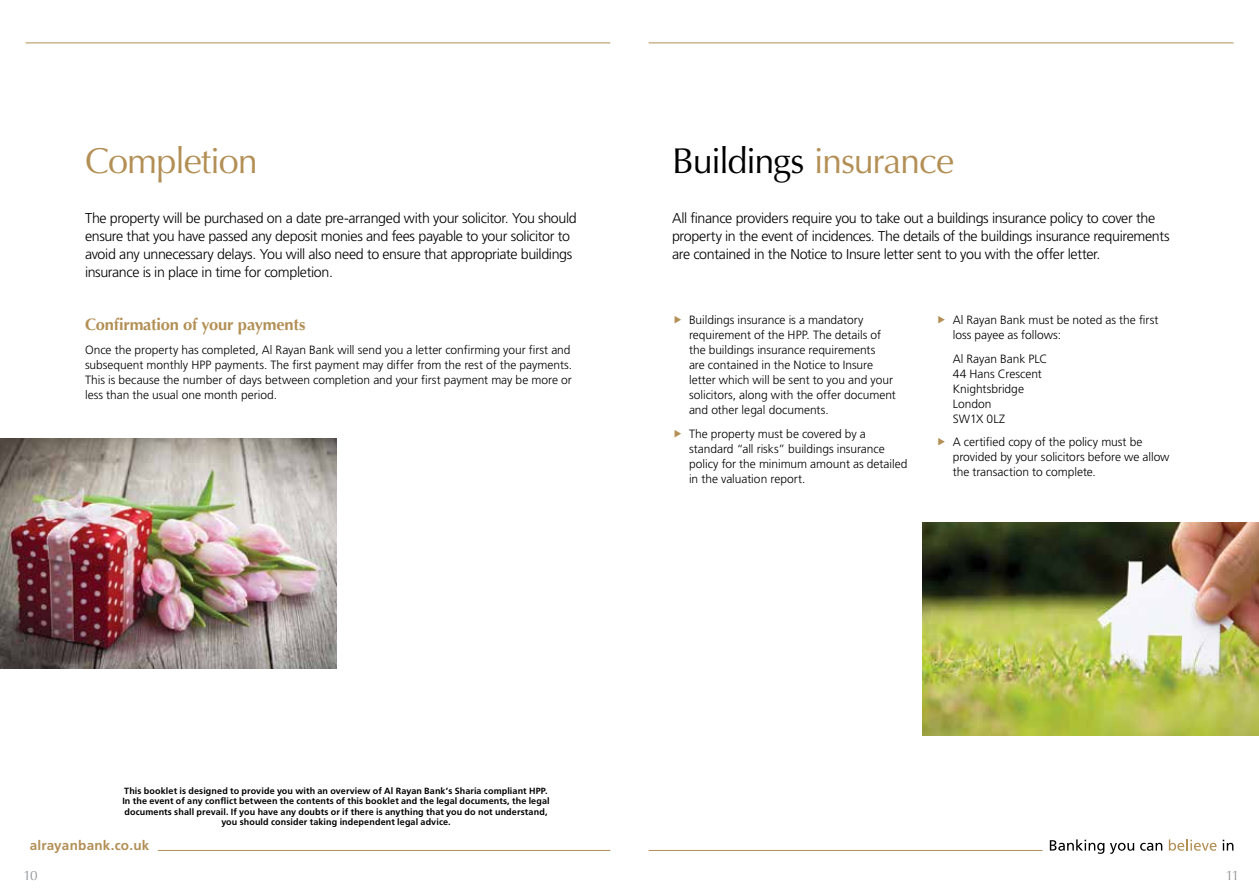
<style>
.page{position:relative;width:1259px;height:893px;background:#fff}
.page>*{position:absolute;margin:0;border:0;box-sizing:border-box;transform-origin:0 0}
.t1{font:36px "Optima";letter-spacing:-.035em;color:#000}
.t2{font:36px "Optima";letter-spacing:-.025em;color:#b38f55}
.t3{font:700 16.5px "Optima";letter-spacing:-.01em;color:#b38f55}
.t4{font:300 14.25px/17.9px "Frutiger";letter-spacing:-.025em;color:#000}
.t5{font:700 13.5px "Frutiger";letter-spacing:.015em;color:#b38f55}
.t6{font:13.5px "Optima";color:#939598}
.t7{font:300 12px/15px "Frutiger";letter-spacing:-.005em;color:#000}
.t8{font:700 9px/10.4px "Frutiger";letter-spacing:.01em;color:#000;text-align:center}
.s1{color:#b38f55}
</style>
<div class="page">
<svg style="left:1049px;top:839px;width:55px;height:15px"></svg>
<svg style="left:1110px;top:843px;width:24px;height:11px"></svg>
<svg style="left:1140px;top:843px;width:22px;height:8px"></svg>
<svg style="left:1168px;top:839px;width:48px;height:12px"></svg>
<svg style="left:1222px;top:840px;width:11px;height:10px"></svg>
<hr style="left:648px;top:850px;width:394px;height:1px;background:#b38f55">
<hr style="left:648px;top:43px;width:585px;height:1px;background:#b38f55">
<hr style="left:26px;top:43px;width:584px;height:1px;background:#b38f55">
<hr style="left:158px;top:850px;width:452px;height:1px;background:#b38f55">
<img style="left:0;top:439px;width:336px;height:229px">
<img style="left:923px;top:522px;width:336px;height:213px">
<h1 class="t2" style="left:85px;top:140px;width:174px">Completion</h1>
<p class="t4" style="left:85px;top:210px;width:493px">The property will be purchased on a date pre-arranged with your solicitor. You should ensure that you have passed any deposit monies and fees payable to your solicitor to avoid any unnecessary delays. You will also need to ensure that appropriate buildings insurance is in place in time for completion.</p>
<h2 class="t3" style="left:85px;top:315px;width:222px">Confirmation of your payments</h2>
<p class="t7" style="left:85px;top:342px;width:489px">Once the property has completed, Al Rayan Bank will send you a letter confirming your first and subsequent monthly HPP payments. The first payment may differ from the rest of the payments.<br>This is because the number of days between completion and your first payment may be more or less than the usual one month period.</p>
<h1 class="t1" style="left:672px;top:140px;width:284px">Buildings <span class="s1">insurance</span></h1>
<p class="t4" style="left:672px;top:210px;width:499px">All finance providers require you to take out a buildings insurance policy to cover the property in the event of incidences. The details of the buildings insurance requirements are contained in the Notice to Insure letter sent to you with the offer letter.</p>
<p class="t7" style="left:689px;top:313px;width:208px">Buildings insurance is a mandatory requirement of the HPP. The details of the buildings insurance requirements<br>are contained in the Notice to Insure letter which will be sent to you and your solicitors, along with the offer document and other legal documents.</p>
<p class="t7" style="left:689px;top:426px;width:220px">The property must be covered by a standard “all risks” buildings insurance policy for the minimum amount as detailed in the valuation report.</p>
<p class="t7" style="left:952px;top:313px;width:207px">Al Rayan Bank must be noted as the first loss payee as follows:</p>
<p class="t7" style="left:952px;top:351px;width:96px">Al Rayan Bank PLC<br>44 Hans Crescent<br>Knightsbridge<br>London<br>SW1X 0LZ</p>
<p class="t7" style="left:952px;top:435px;width:218px">A certified copy of the policy must be provided by your solicitors before we allow the transaction to complete.</p>
<p class="t8" style="left:122px;top:786px;width:429px">This booklet is designed to provide you with an overview of Al Rayan Bank’s Sharia compliant HPP.<br>In the event of any conflict between the contents of this booklet and the legal documents, the legal documents shall prevail. If you have any doubts or if there is anything that you do not understand, you should consider taking independent legal advice.</p>
<p class="t5" style="left:30px;top:838px;width:121px">alrayanbank.co.uk</p>
<p class="t6" style="left:24px;top:867px;width:16px">10</p>
<p class="t6" style="left:1225px;top:867px;width:15px">11</p>
</div>
